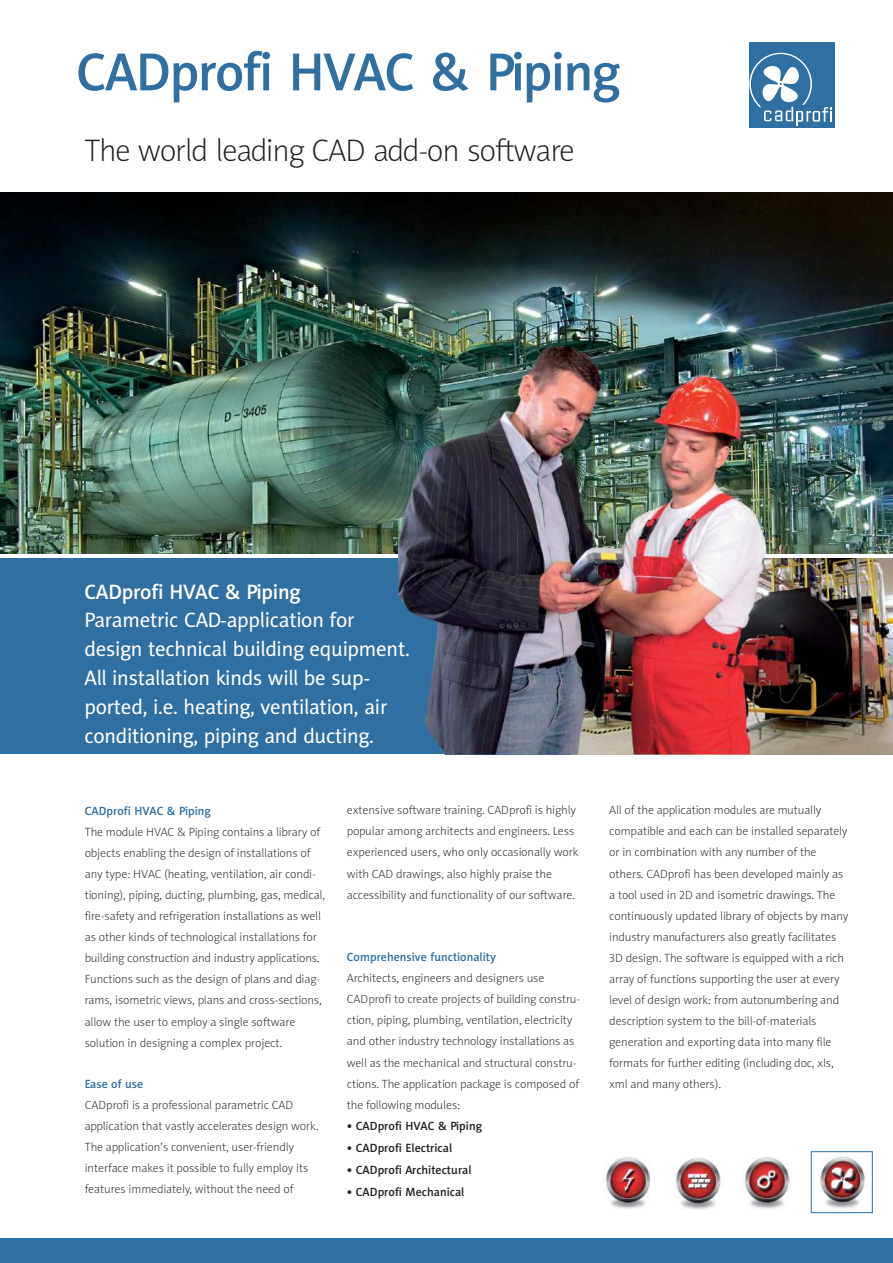
<style>
.page{position:relative;width:893px;height:1263px;background:#fff}
.page>*{position:absolute;margin:0;border:0;box-sizing:border-box;transform-origin:0 0}
.t1{font:54px "Naomi Sans EFNPS Medium";letter-spacing:-.03em;color:#306fa1}
.t2{font:31.5px "Naomi Sans EFNPS Thin";letter-spacing:-.035em;color:#231f20}
.t3{font:21px/28.8px "Naomi Sans EFNPS";letter-spacing:-.01em;color:#fff}
.t4{font:21px "Naomi Sans EFNPS Medium";letter-spacing:-.01em;color:#fff}
.t5{font:12px/21.1px "Naomi Sans EFNPS Thin";color:#231f20}
.t6{font:12px "Naomi Sans EFNPS Medium";color:#231f20}
.t7{font:12px "Naomi Sans EFNPS Medium";color:#306fa1}
</style>
<div class="page">
<div style="left:0;top:558px;width:573px;height:196px;background:#306fa1"></div>
<div style="left:0;top:1238px;width:892px;height:25px;background:#306fa1"></div>
<img style="left:604px;top:1157px;width:262px;height:53px">
<div style="left:810px;top:1151px;width:62px;height:62px;border:1px solid #306fa1"></div>
<img style="left:0;top:192px;width:892px;height:362px">
<img style="left:765px;top:558px;width:127px;height:196px">
<img style="left:398px;top:347px;width:367px;height:407px">
<div style="left:749px;top:43px;width:85px;height:85px;background:#306fa1"></div>
<svg style="left:749px;top:53px;width:82px;height:72px"></svg>
<h1 class="t1" style="left:76px;top:51px;width:545px">CADprofi HVAC &amp; Piping</h1>
<h2 class="t2" style="left:84px;top:138px;width:492px">The world leading CAD add-on software</h2>
<h3 class="t4" style="left:84px;top:584px;width:218px">CADprofi HVAC &amp; Piping</h3>
<h3 class="t3" style="left:84px;top:608px;width:327px">Parametric CAD-application for design technical building equipment.<br>All installation kinds will be sup&shy;ported, i.e. heating, ventilation, air conditioning, piping and ducting.</h3>
<p class="t7" style="left:85px;top:806px;width:128px">CADprofi HVAC &amp; Piping</p>
<p class="t5" style="left:85px;top:822px;width:242px">The module HVAC &amp; Piping contains a library of objects enabling the design of installations of any type: HVAC (heating, ventilation, air condi&shy;tioning), piping, ducting, plumbing, gas, medical, fire-safety and refrigeration installations as well as other kinds of technological installations for building construction and industry applications.<br>Functions such as the design of plans and diag&shy;rams, isometric views, plans and cross-sections, allow the user to employ a single software solution in designing a complex project.</p>
<p class="t7" style="left:85px;top:1079px;width:60px">Ease of use</p>
<p class="t5" style="left:85px;top:1095px;width:235px">CADprofi is a professional parametric CAD application that vastly accelerates design work.<br>The application’s convenient, user-friendly interface makes it possible to fully employ its features immediately, without the need of</p>
<p class="t5" style="left:347px;top:801px;width:233px">extensive software training. CADprofi is highly popular among architects and engineers. Less experienced users, who only occasionally work with CAD drawings, also highly praise the accessibility and functionality of our software.</p>
<p class="t7" style="left:347px;top:952px;width:151px">Comprehensive functionality</p>
<p class="t5" style="left:347px;top:969px;width:235px">Architects, engineers and designers use CADprofi to create projects of building constru&shy;ction, piping, plumbing, ventilation, electricity and other industry technology installations as well as the mechanical and structural constru&shy;ctions. The application package is composed of the following modules:</p>
<p class="t6" style="left:347px;top:1122px;width:137px">• CADprofi HVAC &amp; Piping</p>
<p class="t6" style="left:347px;top:1143px;width:107px">• CADprofi Electrical</p>
<p class="t6" style="left:347px;top:1165px;width:126px">• CADprofi Architectural</p>
<p class="t6" style="left:347px;top:1187px;width:119px">• CADprofi Mechanical</p>
<p class="t5" style="left:609px;top:801px;width:240px">All of the application modules are mutually compatible and each can be installed separately or in combination with any number of the others. CADprofi has been developed mainly as a tool used in 2D and isometric drawings. The continuously updated library of objects by many industry manufacturers also greatly facilitates 3D design. The software is equipped with a rich array of functions supporting the user at every level of design work: from autonumbering and description system to the bill-of-materials generation and exporting data into many file formats for further editing (including doc, xls, xml and many others).</p>
</div>
